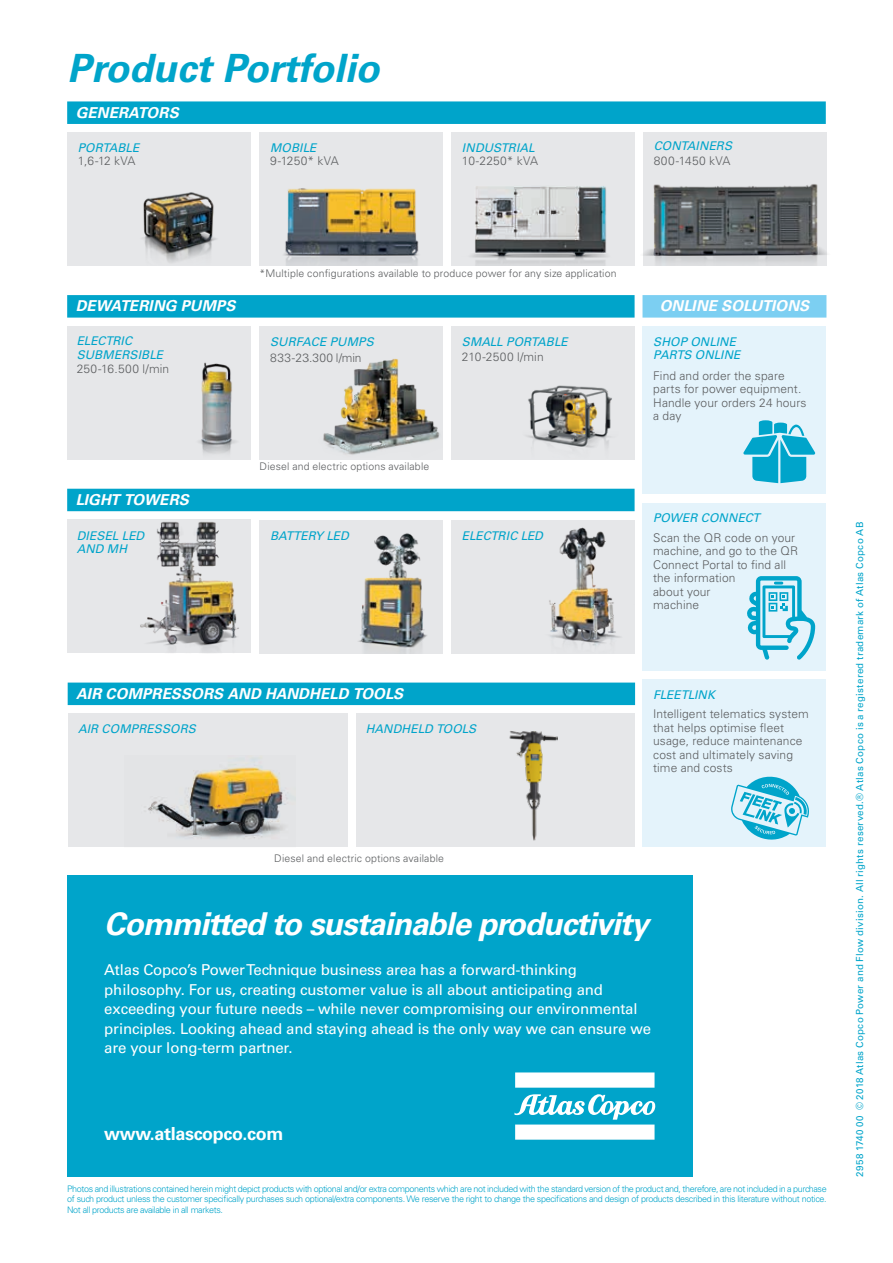
<style>
.page{position:relative;width:893px;height:1263px;background:#fff}
.page>*{position:absolute;margin:0;border:0;box-sizing:border-box;transform-origin:0 0}
.t1{font:italic 700 39px "Univers LT Std";color:#00a4ca}
.t2{font:italic 700 31.5px "Univers LT Std";letter-spacing:-.03em;color:#fff}
.t3{font:700 18px "Univers LT Std";letter-spacing:-.02em;color:#fff}
.t4{font:15px/19.5px "Univers LT Std";letter-spacing:-.01em;color:#fff}
.t5{font:italic 700 15px "Univers LT Std";letter-spacing:.01em;color:#fff}
.t6{font:300 12px/13.5px "Univers LT Std";letter-spacing:.01em;color:#5c5e60}
.t7{font:italic 12px/13.5px "Univers LT Std";letter-spacing:.005em;color:#00a4ca}
.t8{font:300 12px "Univers LT Std";letter-spacing:.035em;color:#5c5e60}
.t9{font:300 10.5px "Univers LT Std";letter-spacing:.015em;color:#5c5e60}
.t10{font:9.75px "Univers LT Std";letter-spacing:.025em;color:#00a4ca}
.t11{font:300 9px/10.5px "Univers LT Std";letter-spacing:-.04em;color:#00a4ca;text-align:justify}
</style>
<div class="page">
<div style="left:642px;top:503px;width:184px;height:167px;background:#e4f3fb"></div>
<div style="left:642px;top:680px;width:184px;height:167px;background:#e4f3fb"></div>
<div style="left:642px;top:327px;width:184px;height:167px;background:#e4f3fb"></div>
<div style="left:642px;top:295px;width:184px;height:23px;background:#7ccff2"></div>
<div style="left:451px;top:133px;width:184px;height:133px;background:#e6e7e9"></div>
<div style="left:643px;top:133px;width:183px;height:133px;background:#e6e7e9"></div>
<div style="left:68px;top:133px;width:183px;height:133px;background:#e6e7e9"></div>
<div style="left:260px;top:133px;width:183px;height:133px;background:#e6e7e9"></div>
<div style="left:67px;top:101px;width:759px;height:23px;background:#00a4ca"></div>
<img style="left:143px;top:192px;width:74px;height:71px">
<img style="left:284px;top:188px;width:135px;height:78px">
<img style="left:471px;top:186px;width:136px;height:80px">
<img style="left:643px;top:181px;width:184px;height:85px">
<div style="left:68px;top:326px;width:183px;height:134px;background:#e6e7e9"></div>
<div style="left:260px;top:326px;width:183px;height:134px;background:#e6e7e9"></div>
<div style="left:451px;top:326px;width:184px;height:134px;background:#e6e7e9"></div>
<div style="left:67px;top:295px;width:568px;height:23px;background:#00a4ca"></div>
<img style="left:199px;top:362px;width:37px;height:92px">
<img style="left:323px;top:358px;width:117px;height:97px">
<img style="left:527px;top:385px;width:85px;height:63px">
<div style="left:68px;top:520px;width:183px;height:133px;background:#e6e7e9"></div>
<div style="left:260px;top:520px;width:183px;height:133px;background:#e6e7e9"></div>
<div style="left:451px;top:520px;width:184px;height:133px;background:#e6e7e9"></div>
<img style="left:549px;top:527px;width:71px;height:119px">
<img style="left:140px;top:521px;width:99px;height:131px">
<div style="left:67px;top:489px;width:568px;height:22px;background:#00a4ca"></div>
<img style="left:358px;top:533px;width:69px;height:120px">
<div style="left:67px;top:875px;width:625px;height:302px;background:#00a4ca"></div>
<svg style="left:515px;top:1072px;width:139px;height:16px;background:#f1fafc"></svg>
<svg style="left:514px;top:1094px;width:142px;height:46px"></svg>
<svg style="left:743px;top:420px;width:72px;height:63px"></svg>
<svg style="left:731px;top:776px;width:78px;height:64px"></svg>
<svg style="left:747px;top:576px;width:68px;height:84px"></svg>
<div style="left:68px;top:713px;width:280px;height:134px;background:#e6e7e9"></div>
<div style="left:356px;top:714px;width:279px;height:133px;background:#e6e7e9"></div>
<div style="left:68px;top:682px;width:567px;height:23px;background:#00a4ca"></div>
<img style="left:509px;top:731px;width:48px;height:110px">
<img style="left:144px;top:756px;width:147px;height:83px">
<h1 class="t1" style="left:67px;top:46px;width:314px">Product Portfolio</h1>
<h3 class="t5" style="left:76px;top:103px;width:104px">GENERATORS</h3>
<h3 class="t7" style="left:78px;top:141px;width:63px">PORTABLE</h3>
<h3 class="t6" style="left:78px;top:154px;width:59px">1,6-12 kVA</h3>
<h3 class="t7" style="left:270px;top:141px;width:48px">MOBILE</h3>
<h3 class="t7" style="left:654px;top:139px;width:80px">CONTAINERS</h3>
<h3 class="t6" style="left:270px;top:154px;width:70px">9-1250* kVA</h3>
<h3 class="t8" style="left:654px;top:154px;width:78px">800-1450 kVA</h3>
<h3 class="t7" style="left:462px;top:141px;width:74px">INDUSTRIAL</h3>
<h3 class="t6" style="left:462px;top:154px;width:78px">10-2250* kVA</h3>
<h3 class="t5" style="left:76px;top:297px;width:161px">DEWATERING PUMPS</h3>
<h3 class="t7" style="left:77px;top:335px;width:88px">ELECTRIC<br>SUBMERSIBLE</h3>
<h3 class="t6" style="left:77px;top:362px;width:94px">250-16.500 l/min</h3>
<h3 class="t5" style="left:76px;top:491px;width:115px">LIGHT TOWERS</h3>
<p class="t9" style="left:260px;top:267px;width:359px">*Multiple configurations available to produce power for any size application</p>
<h3 class="t5" style="left:660px;top:297px;width:151px">ONLINE SOLUTIONS</h3>
<h3 class="t7" style="left:270px;top:335px;width:105px">SURFACE PUMPS</h3>
<h3 class="t6" style="left:270px;top:351px;width:93px">833-23.300 l/min</h3>
<p class="t9" style="left:260px;top:460px;width:171px">Diesel and electric options available</p>
<h3 class="t7" style="left:462px;top:335px;width:107px">SMALL PORTABLE</h3>
<h3 class="t7" style="left:653px;top:335px;width:89px">SHOP ONLINE<br>PARTS ONLINE</h3>
<h3 class="t6" style="left:462px;top:349px;width:83px">210-2500 l/min</h3>
<h3 class="t6" style="left:653px;top:369px;width:155px">Find and order the spare parts for power equipment.<br>Handle your orders 24 hours a day</h3>
<h3 class="t7" style="left:653px;top:512px;width:108px">POWER CONNECT</h3>
<h3 class="t7" style="left:77px;top:529px;width:69px">DIESEL LED<br>AND MH</h3>
<h3 class="t7" style="left:270px;top:529px;width:80px">BATTERY LED</h3>
<h3 class="t7" style="left:462px;top:529px;width:83px">ELECTRIC LED</h3>
<h3 class="t5" style="left:76px;top:685px;width:328px">AIR COMPRESSORS AND HANDHELD TOOLS</h3>
<h3 class="t7" style="left:78px;top:722px;width:119px">AIR COMPRESSORS</h3>
<h3 class="t7" style="left:366px;top:722px;width:112px">HANDHELD TOOLS</h3>
<p class="t9" style="left:274px;top:852px;width:171px">Diesel and electric options available</p>
<h3 class="t6" style="left:653px;top:531px;width:146px">Scan the QR code on your machine, and go to the QR<br>Connect Portal to find all the information<br>about your<br>machine</h3>
<h3 class="t7" style="left:653px;top:688px;width:63px">FLEETLINK</h3>
<h3 class="t6" style="left:653px;top:707px;width:157px">Intelligent telematics system that helps optimise fleet usage, reduce maintenance cost and ultimately saving time and costs</h3>
<h2 class="t2" style="left:104px;top:905px;width:546px">Committed to sustainable productivity</h2>
<p class="t4" style="left:104px;top:960px;width:548px">Atlas Copco’s Power Technique business area has a forward-thinking philosophy. For us, creating customer value is all about anticipating and exceeding your future needs – while never compromising our environmental principles. Looking ahead and staying ahead is the only way we can ensure we are your long-term partner.</p>
<h3 class="t3" style="left:104px;top:1123px;width:181px">www.atlascopco.com</h3>
<p class="t11" style="left:67px;top:1183px;width:761px">Photos and illustrations contained herein might depict products with optional and/or extra components which are not included with the standard version of the product and, therefore, are not included in a purchase of such product unless the customer specifically purchases such optional/extra components. We reserve the right to change the specifications and design of products described in this literature without notice.<br>Not all products are available in all markets.</p>
<p class="t10" style="left:854px;top:1177px;width:656px;rotate:-90deg">2958 1740 00 © 2018 Atlas Copco Power and Flow division. All rights reserved.® Atlas Copco is a registered trademark of Atlas Copco AB</p>
</div>
